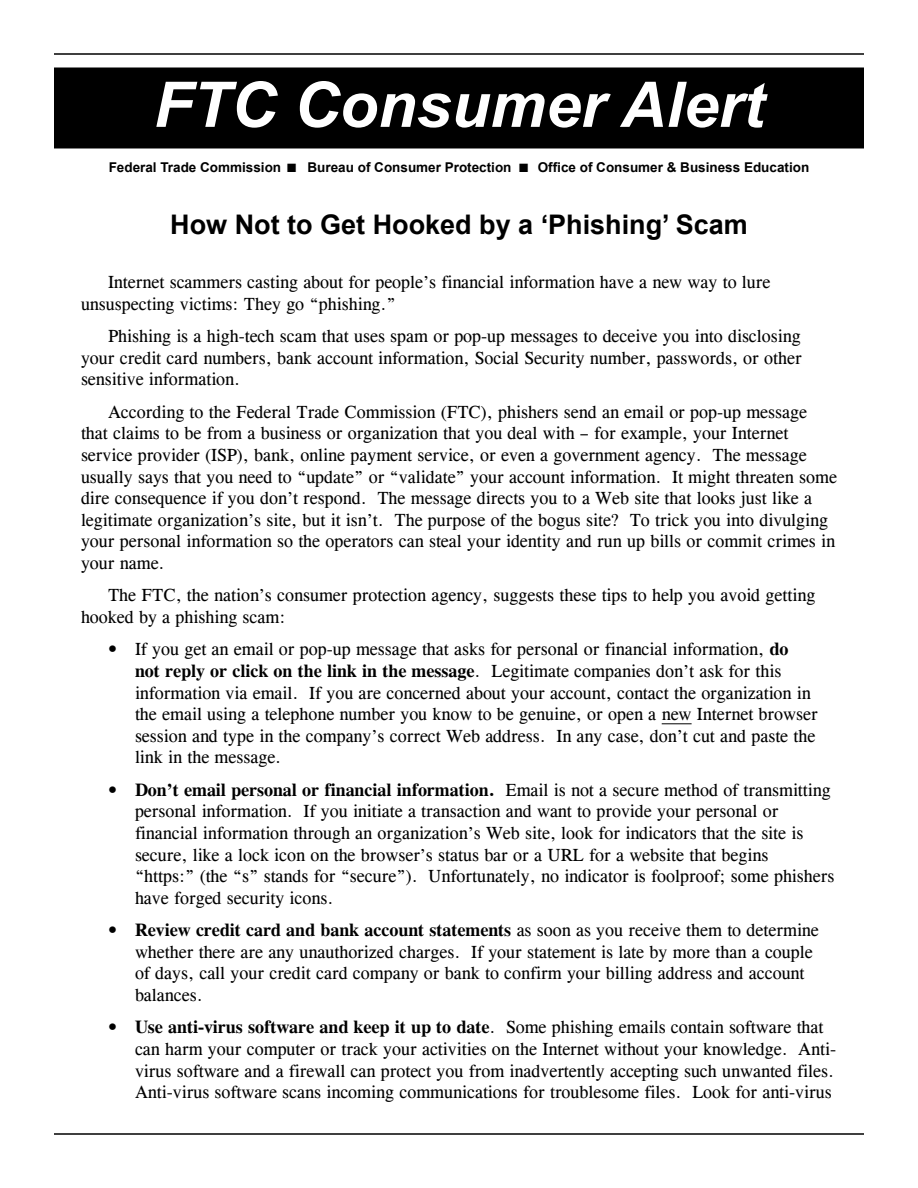
<style>
.page{position:relative;width:918px;height:1188px;background:#fff}
.page>*{position:absolute;margin:0;border:0;box-sizing:border-box;transform-origin:0 0}
.t1{font:italic 700 63px "Arial";color:#fff}
.t2{font:700 27px "Arial";color:#000}
.t3{font:18px/21.6px "CG Times";color:#000}
.t4{font:700 13.5px "Arial";color:#000}
.s1{font-weight:700}
</style>
<div class="page">
<div style="left:55px;top:68px;width:808px;height:80px;background:#000"></div>
<hr style="left:54px;top:53px;width:810px;height:2px;background:#000">
<hr style="left:54px;top:1133px;width:810px;height:2px;background:#000">
<hr style="left:662px;top:723px;width:30px;height:1px;background:#000">
<h1 class="t1" style="left:154px;top:62px;width:612px">FTC Consumer Alert</h1>
<p class="t4" style="left:109px;top:158px;width:174px">Federal Trade Commission</p>
<p class="t4" style="left:308px;top:158px;width:206px">Bureau of Consumer Protection</p>
<p class="t4" style="left:538px;top:158px;width:273px">Office of Consumer &amp; Business Education</p>
<h2 class="t2" style="left:170px;top:206px;width:579px">How Not to Get Hooked by a ‘Phishing’ Scam</h2>
<p class="t3" style="left:81px;top:271px;width:691px;text-indent:27px">Internet scammers casting about for people’s financial information have a new way to lure unsuspecting victims: They go “phishing.”</p>
<p class="t3" style="left:81px;top:325px;width:722px;text-align:justify;text-indent:27px">Phishing is a high-tech scam that uses spam or pop-up messages to deceive you into disclosing your credit card numbers, bank account information, Social Security number, passwords, or other sensitive information.</p>
<p class="t3" style="left:81px;top:401px;width:757px;text-indent:27px">According to the Federal Trade Commission (FTC), phishers send an email or pop-up message that claims to be from a business or organization that you deal with – for example, your Internet service provider (ISP), bank, online payment service, or even a government agency. The message usually says that you need to “update” or “validate” your account information. It might threaten some dire consequence if you don’t respond. The message directs you to a Web site that looks just like a legitimate organization’s site, but it isn’t. The purpose of the bogus site? To trick you into divulging your personal information so the operators can steal your identity and run up bills or commit crimes in your name.</p>
<p class="t3" style="left:81px;top:585px;width:736px;text-indent:27px">The FTC, the nation’s consumer protection agency, suggests these tips to help you avoid getting hooked by a phishing scam:</p>
<p class="t3" style="left:135px;top:639px;width:684px;text-indent:-27px">• If you get an email or pop-up message that asks for personal or financial information, <span class="s1">do not reply or click on the link in the message</span>. Legitimate companies don’t ask for this information via email. If you are concerned about your account, contact the organization in the email using a telephone number you know to be genuine, or open a new Internet browser session and type in the company’s correct Web address. In any case, don’t cut and paste the link in the message.</p>
<p class="t3" style="left:135px;top:779px;width:701px;text-indent:-27px">• <span class="s1">Don’t email personal or financial information.</span> Email is not a secure method of transmitting personal information. If you initiate a transaction and want to provide your personal or financial information through an organization’s Web site, look for indicators that the site is secure, like a lock icon on the browser’s status bar or a URL for a website that begins<br>“https:” (the “s” stands for “secure”). Unfortunately, no indicator is foolproof; some phishers have forged security icons.</p>
<p class="t3" style="left:135px;top:919px;width:685px;text-indent:-27px">• <span class="s1">Review credit card and bank account statements</span> as soon as you receive them to determine whether there are any unauthorized charges. If your statement is late by more than a couple of days, call your credit card company or bank to confirm your billing address and account balances.</p>
<p class="t3" style="left:135px;top:1017px;width:703px;text-indent:-27px">• <span class="s1">Use anti-virus software and keep it up to date</span>. Some phishing emails contain software that can harm your computer or track your activities on the Internet without your knowledge. Anti&shy;virus software and a firewall can protect you from inadvertently accepting such unwanted files.<br>Anti-virus software scans incoming communications for troublesome files. Look for anti-virus</p>
</div>
